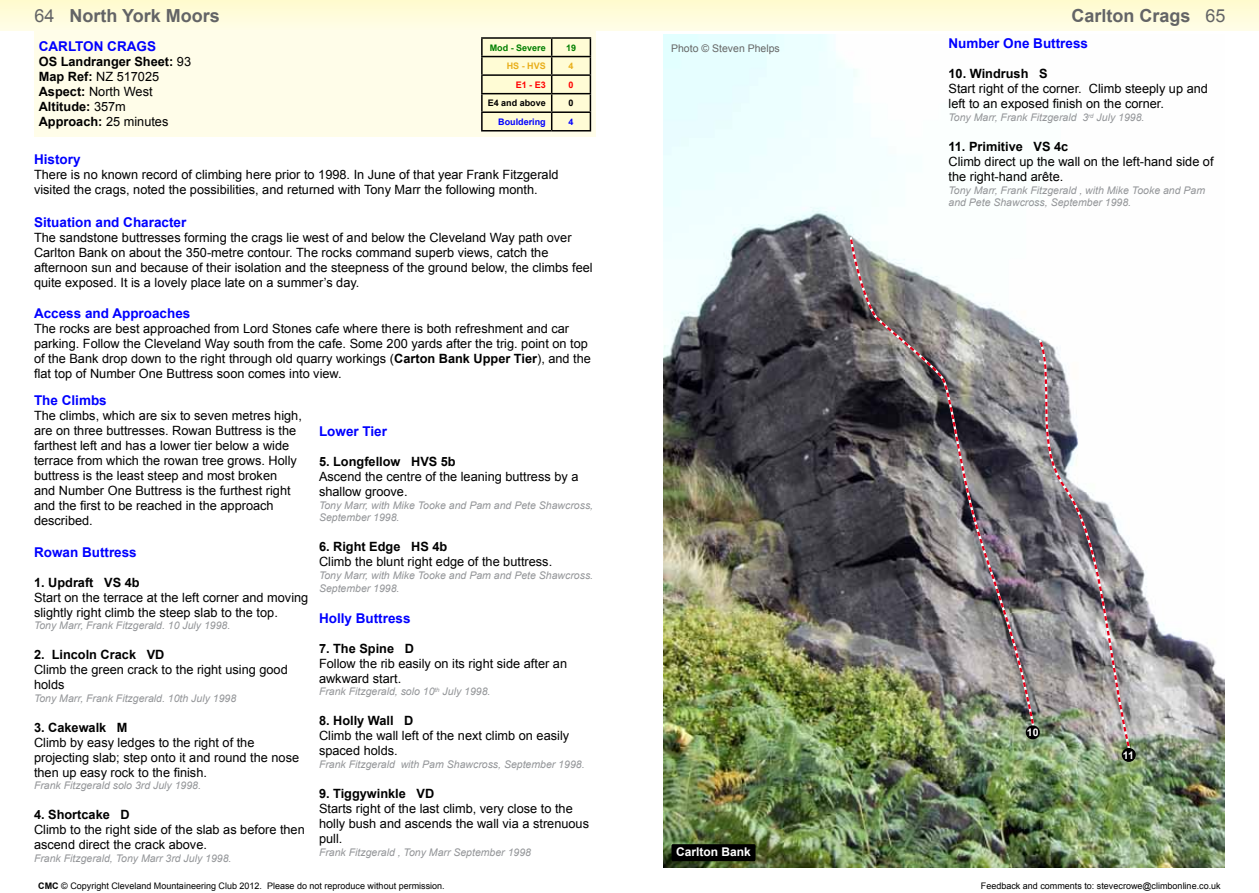
<style>
.page{position:relative;width:1259px;height:893px;background:#fff}
.page>*{position:absolute;margin:0;border:0;box-sizing:border-box;transform-origin:0 0}
.t1{font:700 18px "Arial";color:#636466}
.t2{font:700 13.5px "Arial";color:#00f}
.t3{font:12.75px/15px "Arial";color:#000}
.t4{font:700 12.75px/15px "Arial";color:#000}
.t5{font:700 12px "Arial";color:#fff}
.t6{font:italic 10.5px/12.6px "Arial";color:#939598}
.t7{font:10.5px "Arial";color:#666}
.t8{font:700 10.5px "Arial";color:#fff}
.t9{font:9px "Arial";color:#000}
.t10{font:700 9px "Arial";color:#007f00}
.t11{font:700 9px "Arial";color:#000}
.t12{font:700 9px "Arial";color:#00f}
.t13{font:700 9px "Arial";color:#e9af1b}
.t14{font:700 9px "Arial";color:#f00}
.s1{font-weight:400}
.s2{font-weight:700}
</style>
<div class="page">
<div style="left:630px;top:0;width:629px;height:30px;background:#fffcda"></div>
<div style="left:0;top:0;width:630px;height:30px;background:linear-gradient(to right,#fffcdb,#fffcdb)"></div>
<div style="left:35px;top:30px;width:561px;height:107px;background:#fffde9"></div>
<hr style="left:481px;top:37px;width:71px;height:2px;background:#000">
<hr style="left:552px;top:37px;width:39px;height:2px;background:#000">
<svg style="left:481px;top:38px;width:110px;height:92px"></svg>
<hr style="left:481px;top:130px;width:71px;height:2px;background:#000">
<hr style="left:552px;top:130px;width:39px;height:2px;background:#000">
<img style="left:663px;top:34px;width:562px;height:834px">
<div style="left:671px;top:844px;width:84px;height:17px;background:#000;border-radius:2px"></div>
<img style="left:848px;top:235px;width:188px;height:498px">
<svg style="left:1025px;top:725px;width:14px;height:14px"></svg>
<img style="left:1031px;top:337px;width:102px;height:419px">
<div style="left:1121px;top:748px;width:14px;height:14px;background:#000;border-radius:50%"></div>
<h1 class="t1" style="left:35px;top:3px;width:187px"><span class="s1">64</span> North York Moors</h1>
<h1 class="t1" style="left:1071px;top:3px;width:156px">Carlton Crags <span class="s1">65</span></h1>
<p class="t2" style="left:39px;top:37px;width:119px">CARLTON CRAGS</p>
<p class="t4" style="left:39px;top:54px;width:154px">OS Landranger Sheet: <span class="s1">93<br></span>Map Ref: <span class="s1">NZ 517025<br></span>Aspect: <span class="s1">North West<br></span>Altitude: <span class="s1">357m<br></span>Approach: <span class="s1">25 minutes</span></p>
<p class="t10" style="left:490px;top:41px;width:58px">Mod - Severe</p>
<p class="t10" style="left:566px;top:41px;width:12px">19</p>
<p class="t13" style="left:507px;top:60px;width:41px">HS - HVS</p>
<p class="t13" style="left:568px;top:60px;width:7px">4</p>
<p class="t14" style="left:516px;top:78px;width:32px">E1 - E3</p>
<p class="t14" style="left:568px;top:78px;width:7px">0</p>
<p class="t11" style="left:488px;top:97px;width:59px">E4 and above</p>
<p class="t11" style="left:568px;top:97px;width:7px">0</p>
<p class="t12" style="left:498px;top:116px;width:49px">Bouldering</p>
<p class="t12" style="left:568px;top:116px;width:7px">4</p>
<p class="t2" style="left:34px;top:150px;width:48px">History</p>
<p class="t3" style="left:34px;top:167px;width:526px">There is no known record of climbing here prior to 1998. In June of that year Frank Fitzgerald visited the crags, noted the possibilities, and returned with Tony Marr the following month.</p>
<p class="t2" style="left:34px;top:213px;width:154px">Situation and Character</p>
<p class="t3" style="left:34px;top:230px;width:560px">The sandstone buttresses forming the crags lie west of and below the Cleveland Way path over Carlton Bank on about the 350-metre contour. The rocks command superb views, catch the afternoon sun and because of their isolation and the steepness of the ground below, the climbs feel quite exposed. It is a lovely place late on a summer’s day.</p>
<p class="t2" style="left:34px;top:304px;width:158px">Access and Approaches</p>
<p class="t3" style="left:34px;top:321px;width:558px">The rocks are best approached from Lord Stones cafe where there is both refreshment and car parking. Follow the Cleveland Way south from the cafe. Some 200 yards after the trig. point on top of the Bank drop down to the right through old quarry workings (<span class="s2">Carton Bank Upper Tier</span>), and the flat top of Number One Buttress soon comes into view.</p>
<p class="t2" style="left:34px;top:392px;width:74px">The Climbs</p>
<p class="t3" style="left:34px;top:408px;width:269px">The climbs, which are six to seven metres high, are on three buttresses. Rowan Buttress is the farthest left and has a lower tier below a wide terrace from which the rowan tree grows. Holly buttress is the least steep and most broken<br>and Number One Buttress is the furthest right and the first to be reached in the approach described.</p>
<p class="t2" style="left:34px;top:543px;width:104px">Rowan Buttress</p>
<p class="t4" style="left:34px;top:575px;width:107px">1. Updraft VS 4b</p>
<p class="t3" style="left:34px;top:590px;width:276px">Start on the terrace at the left corner and moving slightly right climb the steep slab to the top.</p>
<p class="t6" style="left:34px;top:619px;width:198px">Tony Marr, Frank Fitzgerald. 10 July 1998.</p>
<p class="t4" style="left:34px;top:647px;width:132px">2. Lincoln Crack VD</p>
<p class="t3" style="left:34px;top:662px;width:255px">Climb the green crack to the right using good holds</p>
<p class="t6" style="left:34px;top:692px;width:204px">Tony Marr, Frank Fitzgerald. 10th July 1998</p>
<p class="t4" style="left:34px;top:720px;width:95px">3. Cakewalk M</p>
<p class="t3" style="left:34px;top:735px;width:267px">Climb by easy ledges to the right of the projecting slab; step onto it and round the nose then up easy rock to the finish.</p>
<p class="t6" style="left:34px;top:779px;width:168px">Frank Fitzgerald solo 3rd July 1998.</p>
<p class="t4" style="left:34px;top:808px;width:97px">4. Shortcake D</p>
<p class="t3" style="left:34px;top:822px;width:272px">Climb to the right side of the slab as before then ascend direct the crack above.</p>
<p class="t6" style="left:34px;top:852px;width:199px">Frank Fitzgerald, Tony Marr 3rd July 1998.</p>
<p class="t2" style="left:319px;top:422px;width:70px">Lower Tier</p>
<p class="t4" style="left:319px;top:454px;width:138px">5. Longfellow HVS 5b</p>
<p class="t3" style="left:319px;top:469px;width:261px">Ascend the centre of the leaning buttress by a shallow groove.</p>
<p class="t6" style="left:319px;top:499px;width:276px">Tony Marr, with Mike Tooke and Pam and Pete Shawcross,<br>September 1998.</p>
<p class="t4" style="left:319px;top:540px;width:130px">6. Right Edge HS 4b</p>
<p class="t3" style="left:319px;top:554px;width:235px">Climb the blunt right edge of the buttress.</p>
<p class="t6" style="left:319px;top:569px;width:276px">Tony Marr, with Mike Tooke and Pam and Pete Shawcross.<br>September 1998.</p>
<p class="t2" style="left:319px;top:609px;width:93px">Holly Buttress</p>
<p class="t4" style="left:319px;top:641px;width:96px">7. The Spine D</p>
<p class="t3" style="left:319px;top:656px;width:250px">Follow the rib easily on its right side after an awkward start.</p>
<p class="t6" style="left:319px;top:685px;width:173px">Frank Fitzgerald, solo 10<sup>th</sup> July 1998.</p>
<p class="t4" style="left:319px;top:714px;width:96px">8. Holly Wall D</p>
<p class="t3" style="left:319px;top:728px;width:252px">Climb the wall left of the next climb on easily spaced holds.</p>
<p class="t6" style="left:319px;top:758px;width:267px">Frank Fitzgerald with Pam Shawcross, September 1998.</p>
<p class="t4" style="left:319px;top:786px;width:117px">9. Tiggywinkle VD</p>
<p class="t3" style="left:319px;top:801px;width:272px">Starts right of the last climb, very close to the holly bush and ascends the wall via a strenuous pull.</p>
<p class="t6" style="left:319px;top:846px;width:214px">Frank Fitzgerald , Tony Marr September 1998</p>
<p class="t7" style="left:671px;top:41px;width:110px">Photo © Steven Phelps</p>
<p class="t5" style="left:676px;top:844px;width:76px">Carlton Bank</p>
<p class="t2" style="left:948px;top:35px;width:141px">Number One Buttress</p>
<p class="t4" style="left:948px;top:67px;width:101px">10. Windrush S</p>
<p class="t3" style="left:948px;top:82px;width:261px">Start right of the corner. Climb steeply up and left to an exposed finish on the corner.</p>
<p class="t6" style="left:948px;top:111px;width:197px">Tony Marr, Frank Fitzgerald 3<sup>rd</sup> July 1998.</p>
<p class="t4" style="left:948px;top:139px;width:121px">11. Primitive VS 4c</p>
<p class="t3" style="left:948px;top:154px;width:267px">Climb direct up the wall on the left-hand side of the right-hand arête.</p>
<p class="t6" style="left:948px;top:184px;width:258px">Tony Marr, Frank Fitzgerald , with Mike Tooke and Pam and Pete Shawcross, September 1998.</p>
<p class="t8" style="left:1027px;top:725px;width:13px">10</p>
<p class="t8" style="left:1123px;top:748px;width:13px">11</p>
<p class="t9" style="left:38px;top:880px;width:408px"><span class="s2">CMC</span> © Copyright Cleveland Mountaineering Club 2012. Please do not reproduce without permission.</p>
<p class="t9" style="left:981px;top:880px;width:241px">Feedback and comments to: stevecrowe@climbonline.co.uk</p>
</div>
